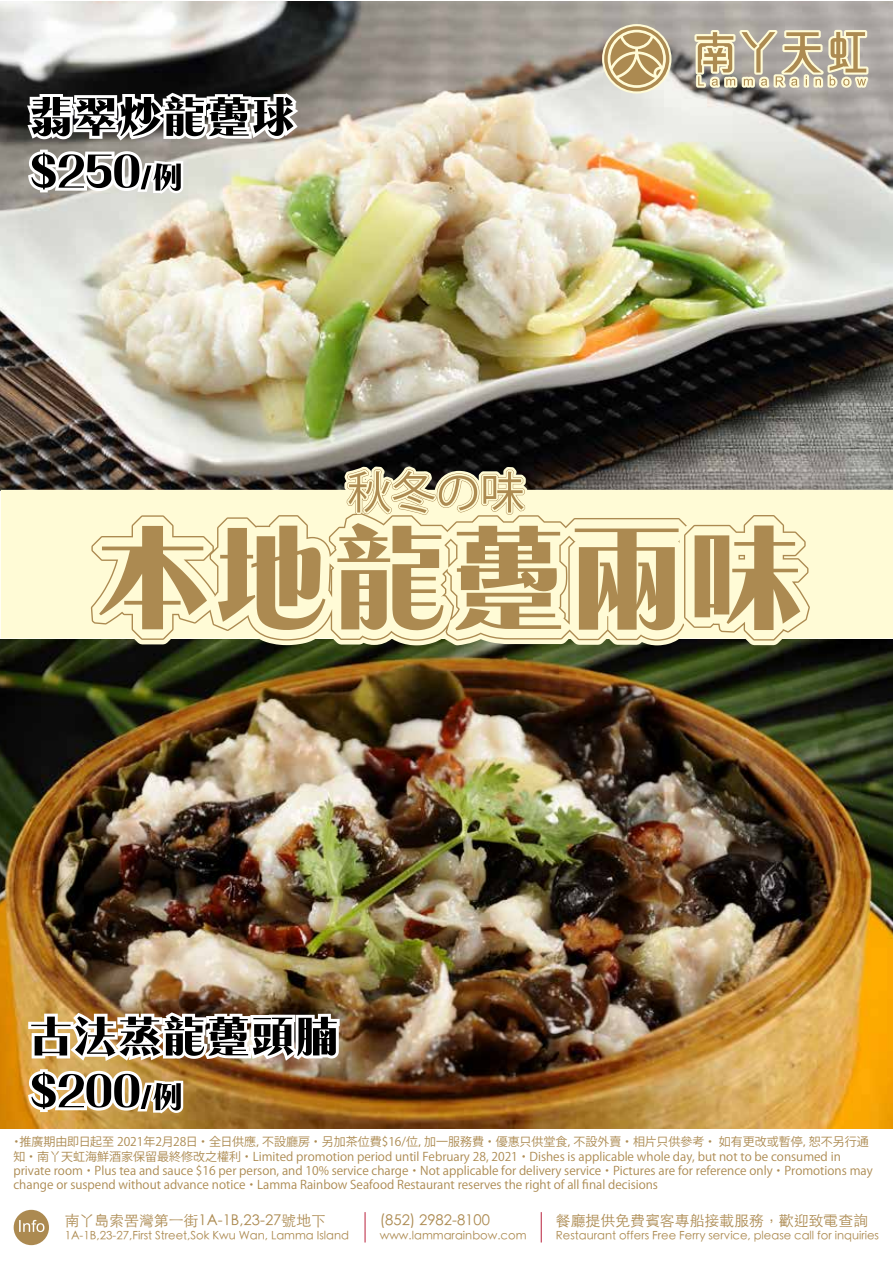
<style>
.page{position:relative;width:893px;height:1263px;background:#fff}
.page>*{position:absolute;margin:0;border:0;box-sizing:border-box;transform-origin:0 0}
.t1{font:300 14.85px "ST Heiti TC";color:#ac8a51}
.t2{font:12px/14.4px "Koz Go Pr 6 N";color:#ac8a51}
.t3{font:300 11.55px "ST Heiti TC";color:#ac8a51}
</style>
<div class="page">
<img style="left:0;top:2px;width:892px;height:488px">
<img style="left:0;top:639px;width:892px;height:489px">
<svg style="left:1px;top:466px;width:892px;height:172px;background:#c8c4aa"></svg>
<svg style="left:14px;top:1210px;width:35px;height:35px"></svg>
<hr style="left:365px;top:1212px;width:1px;height:30px;background:#b9213c">
<hr style="left:541px;top:1212px;width:1px;height:30px;background:#b9213c">
<svg style="left:602px;top:24px;width:69px;height:70px;background:#c9b68e"></svg>
<svg style="left:694px;top:30px;width:174px;height:58px;background:#c4b89c"></svg>
<svg style="left:27px;top:93px;width:271px;height:47px"></svg>
<svg style="left:28px;top:150px;width:155px;height:44px"></svg>
<img style="left:28px;top:1012px;width:312px;height:49px">
<svg style="left:28px;top:1069px;width:155px;height:44px"></svg>
<svg style="left:86px;top:508px;width:608px;height:137px;background:#c6c6a1"></svg>
<svg style="left:92px;top:514px;width:483px;height:125px;background:#f5eec7"></svg>
<svg style="left:99px;top:526px;width:108px;height:103px;background:#dbca9c"></svg>
<svg style="left:218px;top:526px;width:107px;height:104px;background:#cdb787"></svg>
<svg style="left:337px;top:523px;width:106px;height:107px;background:#d2bd8e"></svg>
<svg style="left:455px;top:526px;width:106px;height:104px;background:#d0bb8b"></svg>
<svg style="left:575px;top:510px;width:239px;height:135px;background:#d6c598"></svg>
<svg style="left:347px;top:469px;width:178px;height:46px;background:#d1c49d"></svg>
<p class="t2" style="left:10px;top:1135px;width:864px">・推廣期由即日起至 2021年2月28日 ・ 全日供應，不設廳房 ・ 另加茶位費$16/位，加一服務費 ・ 優惠只供堂食，不設外賣 ・ 相片只供參考 ・ 如有更改或暫停，恕不另行通知 ・ 南丫天虹海鮮酒家保留最終修改之權利 ・ Limited promotion period until February 28, 2021 ・ Dishes is applicable whole day, but not to be consumed in private room ・ Plus tea and sauce $16 per person, and 10% service charge ・ Not applicable for delivery service ・ Pictures are for reference only ・ Promotions may change or suspend without advance notice ・ Lamma Rainbow Seafood Restaurant reserves the right of all final decisions</p>
<p class="t1" style="left:556px;top:1207px;width:314px">餐廳提供免費賓客專船接載服務，歡迎致電查詢</p>
<p class="t3" style="left:556px;top:1225px;width:325px">Restaurant offers Free Ferry service, please call for inquiries</p>
<p class="t1" style="left:380px;top:1207px;width:112px">(852) 2982-8100</p>
<p class="t3" style="left:380px;top:1225px;width:148px">www.lammarainbow.com</p>
<p class="t1" style="left:65px;top:1207px;width:263px">南丫島索罟灣第一街1A-1B,23-27號地下</p>
<p class="t3" style="left:65px;top:1225px;width:286px">1A-1B,23-27,First Street,Sok Kwu Wan, Lamma Island</p>
</div>
